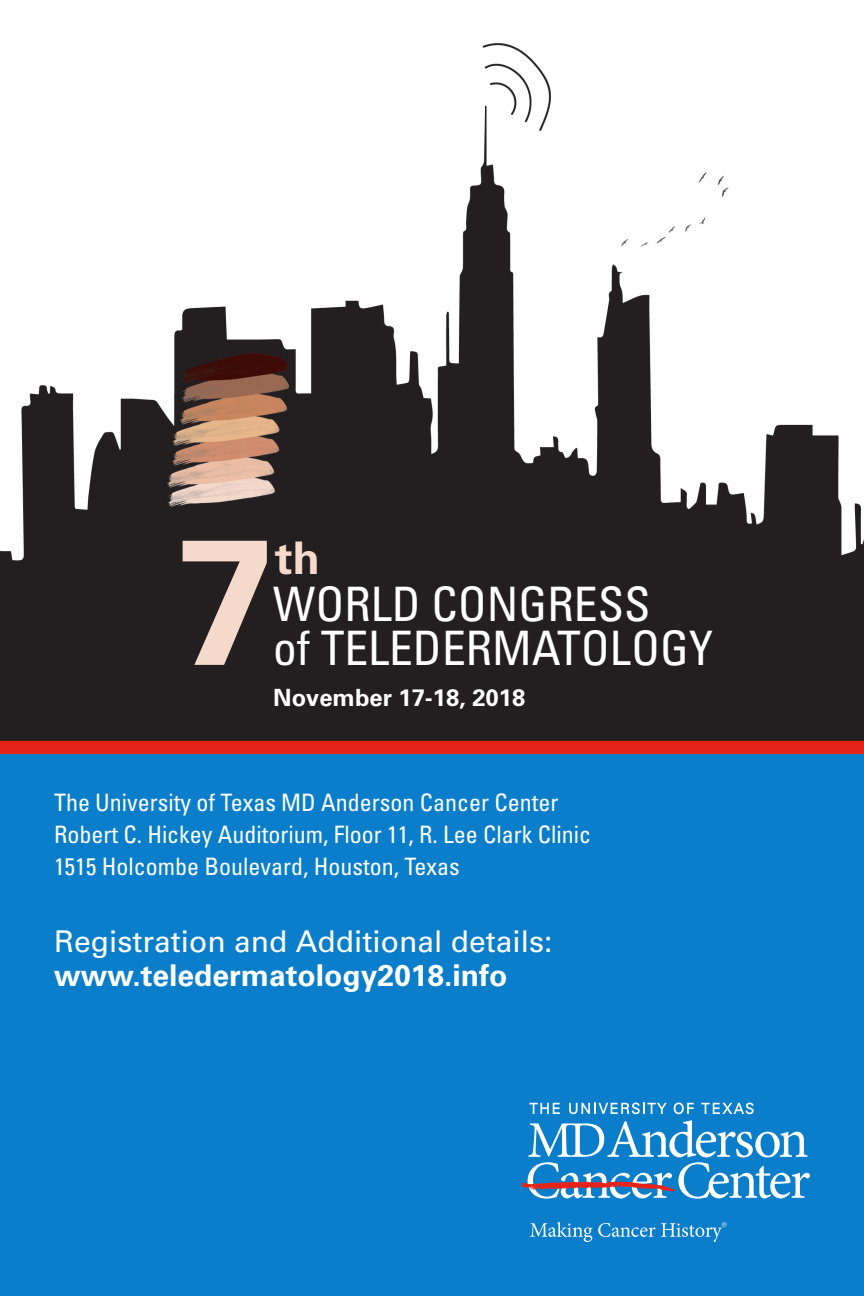
<style>
.page{position:relative;width:864px;height:1296px;background:#fff}
.page>*{position:absolute;margin:0;border:0;box-sizing:border-box;transform-origin:0 0}
.t1{font:700 178px "Univers";color:#f5dacc}
.t2{font:condensed 47.4px/44.6px "Univers";color:#fff}
.t3{font:700 45px "Univers";color:#f5dacc}
.t4{font:30px "Univers";color:#fff}
.t5{font:700 30px "Univers";color:#fff}
.t6{font:condensed 24px "Univers";color:#fff}
.t7{font:700 23.8px "Univers";color:#fff}
</style>
<div class="page">
<div style="left:0;top:750px;width:864px;height:546px;background:#0a7eca"></div>
<img style="left:0;top:43px;width:864px;height:698px">
<div style="left:0;top:741px;width:864px;height:13px;background:#e72419"></div>
<svg style="left:529px;top:1103px;width:31px;height:11px"></svg>
<svg style="left:569px;top:1103px;width:98px;height:11px"></svg>
<svg style="left:674px;top:1103px;width:20px;height:11px"></svg>
<svg style="left:701px;top:1103px;width:53px;height:11px"></svg>
<svg style="left:522px;top:1120px;width:288px;height:79px"></svg>
<svg style="left:530px;top:1222px;width:125px;height:20px"></svg>
<svg style="left:661px;top:1222px;width:66px;height:20px"></svg>
<p class="t1" style="left:176px;top:498px;width:100px">7</p>
<p class="t3" style="left:275px;top:532px;width:46px">th</p>
<p class="t2" style="left:273px;top:581px;width:441px">WORLD CONGRESS<br>of TELEDERMATOLOGY</p>
<p class="t7" style="left:273px;top:683px;width:254px">November 17-18, 2018</p>
<p class="t6" style="left:54px;top:787px;width:506px">The University of Texas MD Anderson Cancer Center</p>
<p class="t6" style="left:54px;top:819px;width:539px">Robert C. Hickey Auditorium, Floor 11, R. Lee Clark Clinic</p>
<p class="t6" style="left:54px;top:851px;width:407px">1515 Holcombe Boulevard, Houston, Texas</p>
<p class="t4" style="left:54px;top:924px;width:500px">Registration and Additional details:</p>
<p class="t5" style="left:54px;top:958px;width:455px">www.teledermatology2018.info</p>
</div>
